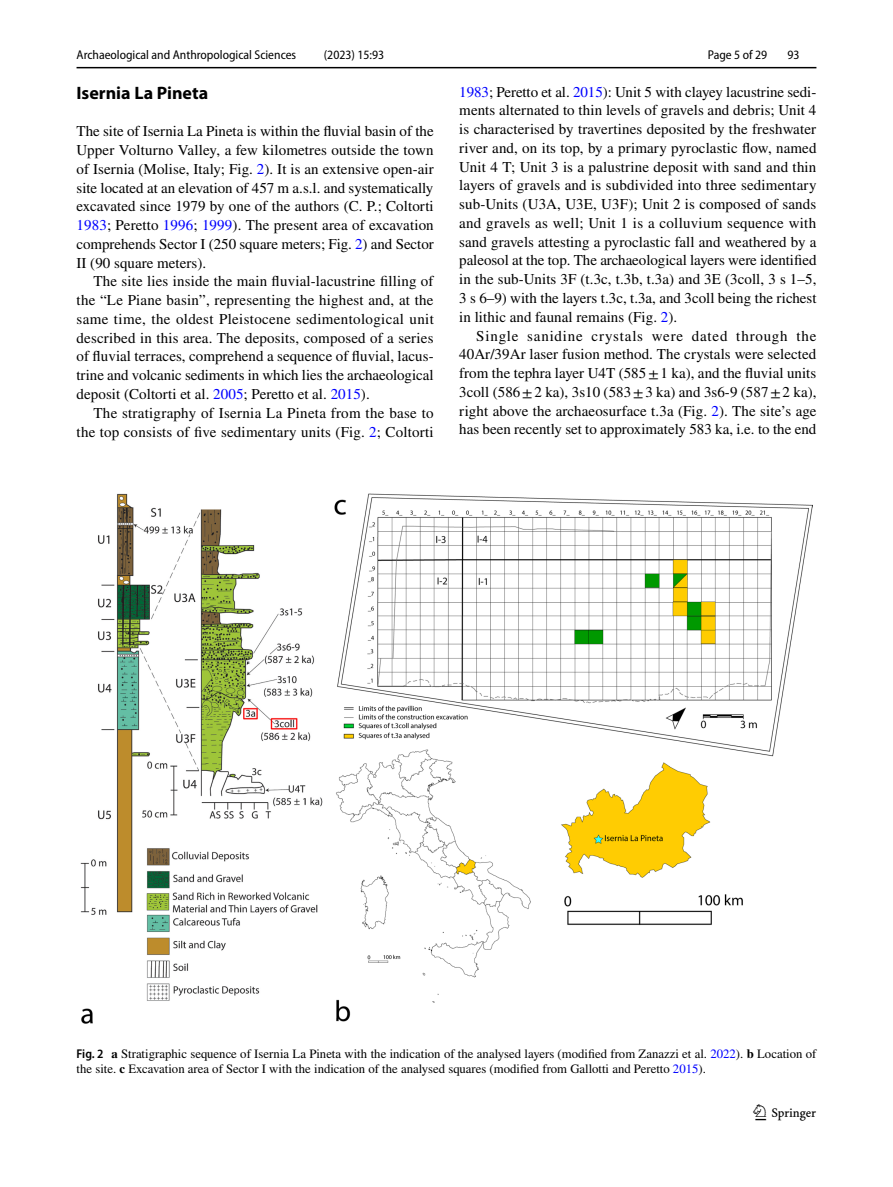
<style>
.page{position:relative;width:893px;height:1187px;background:#fff}
.page>*{position:absolute;margin:0;border:0;box-sizing:border-box;transform-origin:0 0}
.t1{font:22.5px "Springnew Regular 3";color:#000}
.t2{font:700 18px "Myriad Pro";color:#000}
.t3{font:15px/18.8px "STIX";letter-spacing:.005em;color:#000;text-align:justify}
.t4{font:12.75px/15px "STIX";color:#000}
.t5{font:semi-condensed 12.75px "Myriad Pro";color:#000}
.s1{color:#00f}
.s2{font-family:"Myriad Pro";font-weight:600;font-stretch:semi-condensed}
.s3{font-weight:700}
</style>
<div class="page">
<hr style="left:77px;top:67px;width:739px;height:1px;background:#000">
<img style="left:81px;top:493px;width:731px;height:529px">
<p class="t5" style="left:77px;top:48px;width:221px">Archaeological and Anthropological Sciences</p>
<p class="t5" style="left:324px;top:48px;width:62px">(2023) 15:93</p>
<p class="t2" style="left:77px;top:81px;width:133px">Isernia La Pineta</p>
<p class="t3" style="left:77px;top:123px;width:359px">The site of Isernia La Pineta is within the fluvial basin of the Upper Volturno Valley, a few kilometres outside the town of Isernia (Molise, Italy; Fig. <span class="s1">2</span>). It is an extensive open-air site located at an elevation of 457 m a.s.l. and systematically excavated since 1979 by one of the authors (C. P.; Coltorti <span class="s1">1983</span>; Peretto <span class="s1">1996</span>; <span class="s1">1999</span>). The present area of excavation comprehends Sector I (250 square meters; Fig. <span class="s1">2</span>) and Sector II (90 square meters).</p>
<p class="t3" style="left:77px;top:273px;width:359px;text-indent:17px">The site lies inside the main fluvial-lacustrine filling of the “Le Piane basin”, representing the highest and, at the same time, the oldest Pleistocene sedimentological unit described in this area. The deposits, composed of a series of fluvial terraces, comprehend a sequence of fluvial, lacus&shy;trine and volcanic sediments in which lies the archaeological deposit (Coltorti et al. <span class="s1">2005</span>; Peretto et al. <span class="s1">2015</span>).</p>
<p class="t3" style="left:77px;top:404px;width:359px;text-align:right">The stratigraphy of Isernia La Pineta from the base to the top consists of five sedimentary units (Fig. <span class="s1">2</span>; Coltorti</p>
<p class="t5" style="left:708px;top:48px;width:61px">Page 5 of 29</p>
<p class="t5" style="left:787px;top:48px;width:14px">93</p>
<p class="t3" style="left:459px;top:83px;width:359px"><span class="s1">1983</span>; Peretto et al. <span class="s1">2015</span>): Unit 5 with clayey lacustrine sedi&shy;ments alternated to thin levels of gravels and debris; Unit 4 is characterised by travertines deposited by the freshwater river and, on its top, by a primary pyroclastic flow, named Unit 4 T; Unit 3 is a palustrine deposit with sand and thin layers of gravels and is subdivided into three sedimentary sub-Units (U3A, U3E, U3F); Unit 2 is composed of sands and gravels as well; Unit 1 is a colluvium sequence with sand gravels attesting a pyroclastic fall and weathered by a paleosol at the top. The archaeological layers were identified in the sub-Units 3F (t.3c, t.3b, t.3a) and 3E (3coll, 3 s 1–5, 3 s 6–9) with the layers t.3c, t.3a, and 3coll being the richest in lithic and faunal remains (Fig. <span class="s1">2</span>).</p>
<p class="t3" style="left:459px;top:327px;width:359px;text-indent:17px">Single sanidine crystals were dated through the 40Ar/39Ar laser fusion method. The crystals were selected from the tephra layer U4T (585±1 ka), and the fluvial units 3coll (586±2 ka), 3s10 (583±3 ka) and 3s6-9 (587±2 ka), right above the archaeosurface t.3a (Fig. <span class="s1">2</span>). The site’s age has been recently set to approximately 583 ka, i.e. to the end</p>
<p class="t4" style="left:77px;top:1047px;width:741px"><span class="s2">Fig. 2</span> <span class="s3">a</span> Stratigraphic sequence of Isernia La Pineta with the indication of the analysed layers (modified from Zanazzi et al. <span class="s1">2022</span>). <span class="s3">b</span> Location of the site. <span class="s3">c</span> Excavation area of Sector I with the indication of the analysed squares (modified from Gallotti and Peretto <span class="s1">2015</span>).</p>
<h1 class="t1" style="left:755px;top:1104px;width:62px">1 3</h1>
</div>
